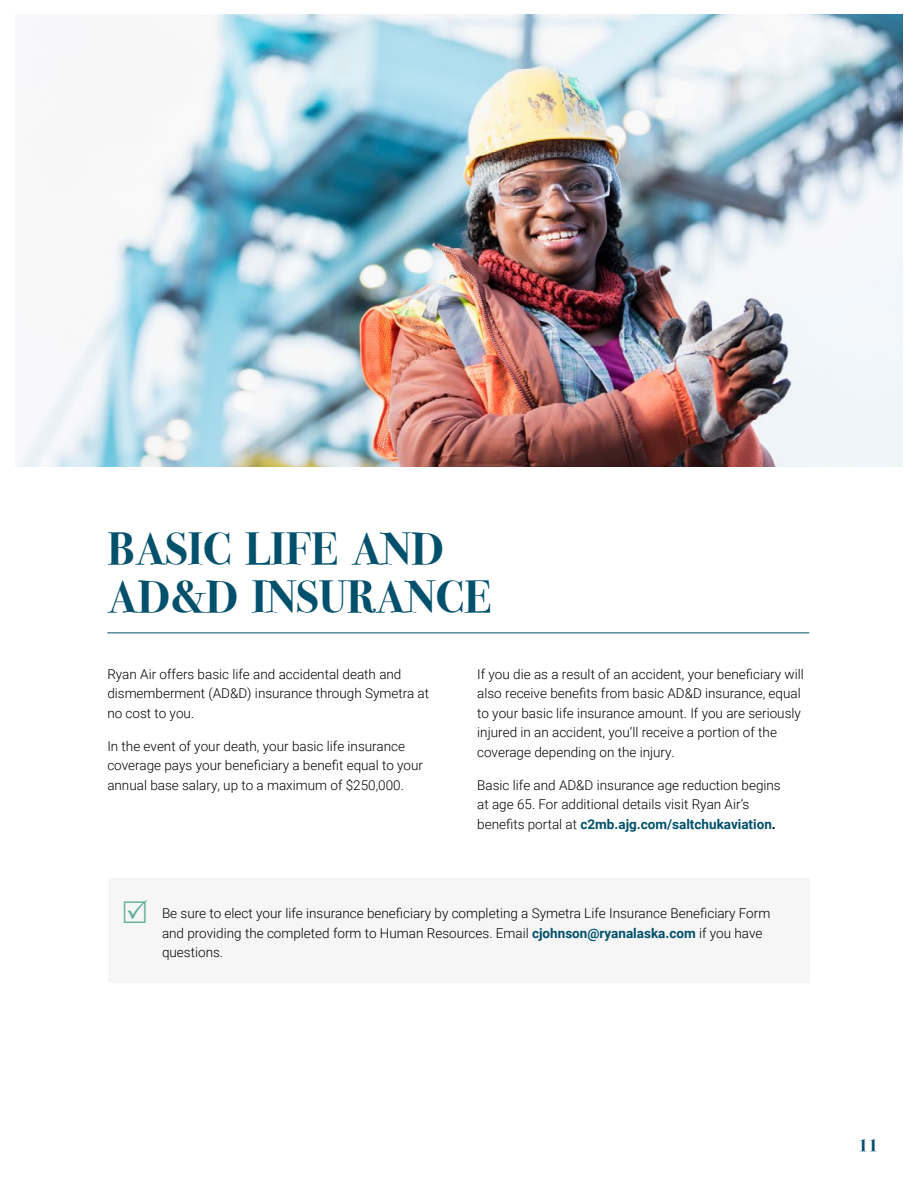
<style>
.page{position:relative;width:918px;height:1188px;background:#fff}
.page>*{position:absolute;margin:0;border:0;box-sizing:border-box;transform-origin:0 0}
.t1{font:700 45px/48px "Bodoni Svty Two ITCTT";color:#02506b}
.t2{font:700 18px "Bodoni Svty Two ITCTT";color:#02506b}
.t3{font:300 13.5px/19.5px "Roboto";color:#000}
.s1{font-weight:700;color:#02506b}
.s2{font-weight:700}
</style>
<div class="page">
<hr style="left:107px;top:633px;width:702px;height:1px;background:#02506b">
<div style="left:108px;top:879px;width:702px;height:104px;background:#f6f6f6"></div>
<img style="left:17px;top:15px;width:886px;height:452px">
<h1 class="t1" style="left:107px;top:521px;width:385px">BASIC LIFE AND<br>AD&amp;D INSURANCE</h1>
<p class="t3" style="left:107px;top:664px;width:323px">Ryan Air offers basic life and accidental death and dismemberment (AD&amp;D) insurance through Symetra at no cost to you.</p>
<p class="t3" style="left:107px;top:736px;width:317px">In the event of your death, your basic life insurance coverage pays your beneficiary a benefit equal to your annual base salary, up to a maximum of $250,000.</p>
<p class="t3" style="left:477px;top:664px;width:328px">If you die as a result of an accident, your beneficiary will also receive benefits from basic AD&amp;D insurance, equal to your basic life insurance amount. If you are seriously injured in an accident, you’ll receive a portion of the coverage depending on the injury.</p>
<p class="t3" style="left:477px;top:775px;width:305px">Basic life and AD&amp;D insurance age reduction begins at age 65. For additional details visit Ryan Air’s benefits portal at <span class="s1">c2mb.ajg.com/saltchukaviation</span><span class="s2">.</span></p>
<p class="t3" style="left:162px;top:903px;width:610px">Be sure to elect your life insurance beneficiary by completing a Symetra Life Insurance Beneficiary Form and providing the completed form to Human Resources. Email <span class="s1">cjohnson@ryanalaska.com</span> if you have questions.</p>
<h2 class="t2" style="left:858px;top:1130px;width:22px">11</h2>
</div>
